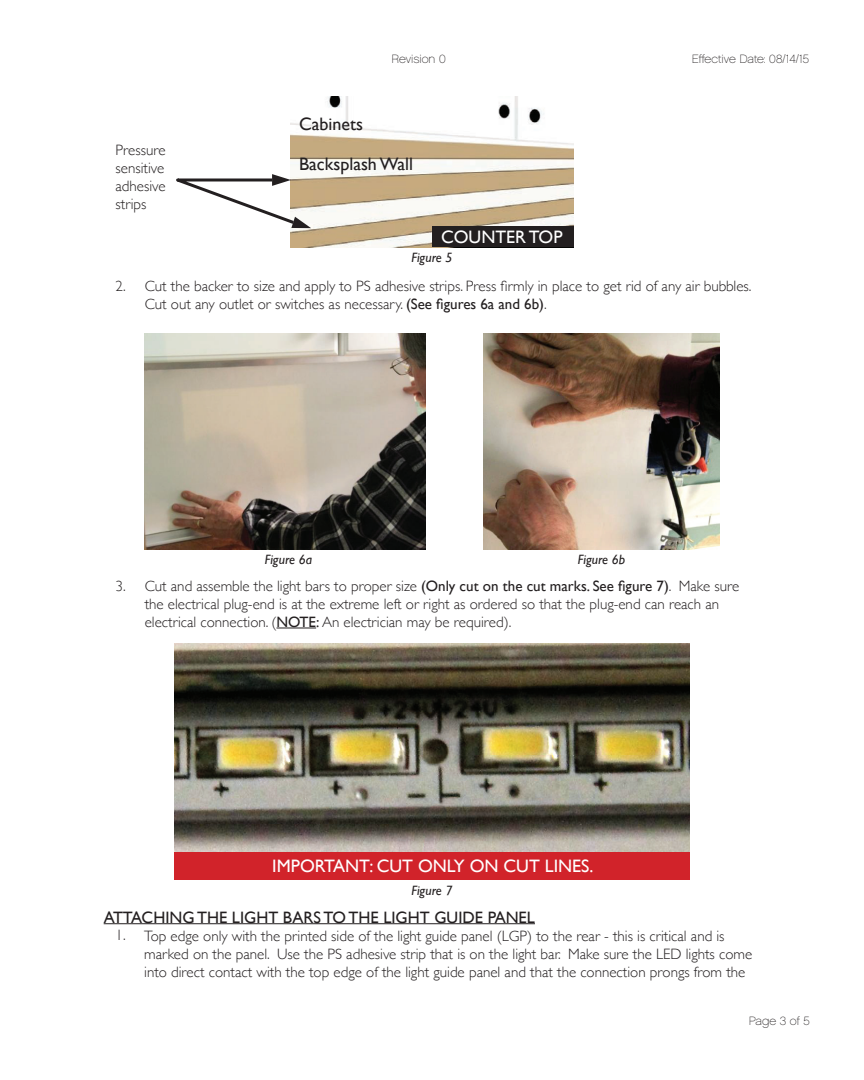
<style>
.page{position:relative;width:864px;height:1080px;background:#fff}
.page>*{position:absolute;margin:0;border:0;box-sizing:border-box;transform-origin:0 0}
.t1{font:18px "Gill Sans";color:#fff}
.t2{font:18px "Gill Sans";color:#231f20}
.Sub-Header{font:16.5px "Gill Sans";color:#231f20}
.Body_Text{font:300 15px/18px "Gill Sans";color:#231f20}
.Italic{font:italic 13.5px "Gill Sans";color:#231f20}
.t3{font:12px "Chalet Paris Nineteen Sixty";color:#231f20}
.s1{font-weight:400}
</style>
<div class="page">
<img style="left:291px;top:96px;width:282px;height:151px">
<div style="left:432px;top:227px;width:141px;height:20px;background:#231f20"></div>
<svg style="left:176px;top:174px;width:135px;height:54px"></svg>
<hr style="left:276px;top:628px;width:40px;height:1px;background:#231f20">
<img style="left:145px;top:334px;width:281px;height:216px">
<img style="left:484px;top:334px;width:235px;height:216px">
<img style="left:174px;top:643px;width:516px;height:210px">
<div style="left:174px;top:853px;width:516px;height:27px;background:#d1232a"></div>
<hr style="left:104px;top:923px;width:431px;height:1px;background:#231f20">
<p class="Body_Text" style="left:116px;top:140px;width:51px">Pressure</p>
<p class="Body_Text" style="left:116px;top:158px;width:50px">sensitive</p>
<p class="Body_Text" style="left:116px;top:176px;width:52px">adhesive</p>
<p class="Body_Text" style="left:116px;top:194px;width:32px">strips</p>
<p class="t3" style="left:392px;top:52px;width:56px">Revision 0</p>
<p class="t3" style="left:692px;top:52px;width:119px">Effective Date: 08/14/15</p>
<p class="t2" style="left:299px;top:113px;width:65px">Cabinets</p>
<p class="t2" style="left:299px;top:153px;width:115px">Backsplash Wall</p>
<p class="t1" style="left:441px;top:226px;width:123px">COUNTER TOP</p>
<p class="Italic" style="left:411px;top:250px;width:43px">Figure 5</p>
<p class="Body_Text" style="left:116px;top:276px;width:12px">2.</p>
<p class="Body_Text" style="left:145px;top:276px;width:608px">Cut the backer to size and apply to PS adhesive strips. Press firmly in place to get rid of any air bubbles.<br>Cut out any outlet or switches as necessary. <span class="s1">(See figures 6a and 6b)</span>.</p>
<p class="Body_Text" style="left:116px;top:576px;width:12px">3.</p>
<p class="Italic" style="left:265px;top:552px;width:49px">Figure 6a</p>
<p class="Italic" style="left:578px;top:552px;width:49px">Figure 6b</p>
<p class="Body_Text" style="left:145px;top:576px;width:596px">Cut and assemble the light bars to proper size <span class="s1">(Only cut on the cut marks. See figure 7)</span>. Make sure the electrical plug-end is at the extreme left or right as ordered so that the plug-end can reach an electrical connection. (<span class="s1">NOTE:</span> An electrician may be required).</p>
<p class="t1" style="left:272px;top:856px;width:323px">IMPORTANT: CUT ONLY ON CUT LINES.</p>
<p class="Sub-Header" style="left:104px;top:907px;width:433px">ATTACHING THE LIGHT BARS TO THE LIGHT GUIDE PANEL</p>
<p class="Body_Text" style="left:144px;top:926px;width:610px">Top edge only with the printed side of the light guide panel (LGP) to the rear - this is critical and is marked on the panel. Use the PS adhesive strip that is on the light bar. Make sure the LED lights come into direct contact with the top edge of the light guide panel and that the connection prongs from the</p>
<p class="Italic" style="left:411px;top:883px;width:43px">Figure 7</p>
<p class="Body_Text" style="left:116px;top:925px;width:12px">1.</p>
<p class="t3" style="left:749px;top:1014px;width:62px">Page 3 of 5</p>
</div>
